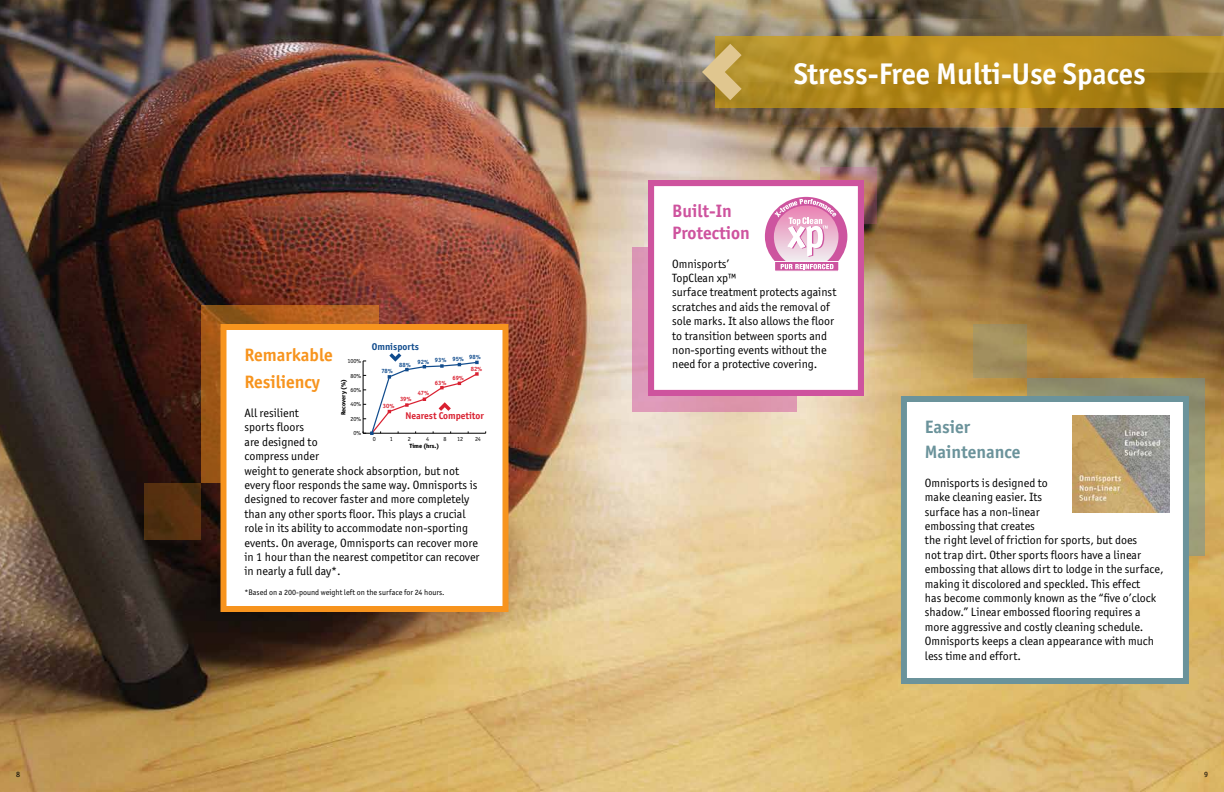
<style>
.page{position:relative;width:1224px;height:792px;background:#fff}
.page>*{position:absolute;margin:0;border:0;box-sizing:border-box;transform-origin:0 0}
.t1{font:700 30px "Officina San ITC";color:#fff}
.t2{font:700 18px/27.1px "Officina San ITC";color:#f7941e}
.t3{font:700 18px/21.6px "Officina San ITC";color:#ce539e}
.t4{font:700 18px/25px "Officina San ITC";color:#6b939b}
.t5{font:12px/14.4px "Officina San ITC";color:#000}
.t6{font:700 9.8px "Officina San ITC";color:#d92131}
.t7{font:700 9.8px "Officina San ITC";color:#114c8d}
.t8{font:8px "Officina San ITC";color:#000}
.t9{font:6.1px "Officina San ITC";color:#000}
.t10{font:800 6.1px "Officina San ITC";color:#000}
.t11{font:700 6.1px "Officina San ITC";color:#114c8d}
.t12{font:700 6.1px "Officina San ITC";color:#d92131}
</style>
<div class="page">
<img style="left:0;top:0;width:1224px;height:792px">
<svg style="left:202px;top:305px;width:177px;height:178px;background:#a35a1a"></svg>
<svg style="left:144px;top:483px;width:57px;height:57px;background:#542f0f"></svg>
<svg style="left:820px;top:167px;width:57px;height:57px"></svg>
<div style="left:1027px;top:378px;width:178px;height:178px;background:linear-gradient(to bottom,#8d8e6e,#a3a47e)"></div>
<div style="left:973px;top:324px;width:54px;height:54px;background:#a28f5e"></div>
<img style="left:662px;top:0;width:562px;height:162px">
<div style="left:224px;top:327px;width:282px;height:282px;background:#fff"></div>
<div style="left:220px;top:324px;width:288px;height:288px;border:6px solid #f7941e"></div>
<div style="left:904px;top:399px;width:282px;height:282px;background:#fff"></div>
<div style="left:901px;top:396px;width:288px;height:288px;border:6px solid #6b939b"></div>
<hr style="left:363px;top:433px;width:123px;height:1px;background:#000">
<svg style="left:363px;top:353px;width:116px;height:82px"></svg>
<svg style="left:716px;top:36px;width:508px;height:72px;background:#b58c1e"></svg>
<svg style="left:702px;top:44px;width:40px;height:56px;background:#b79f66"></svg>
<div style="left:632px;top:248px;width:164px;height:164px;background:linear-gradient(to right,#dd99b7,#dd95aa)"></div>
<div style="left:651px;top:183px;width:210px;height:210px;background:#fff"></div>
<div style="left:648px;top:180px;width:216px;height:216px;border:6px solid #ce539e"></div>
<svg style="left:765px;top:197px;width:82px;height:73px"></svg>
<img style="left:1072px;top:415px;width:98px;height:98px">
<p class="t7" style="left:372px;top:341px;width:49px">Omnisports</p>
<h2 class="t2" style="left:244px;top:341px;width:90px">Remarkable<br>Resiliency</h2>
<p class="t5" style="left:244px;top:406px;width:237px">All resilient<br>sports floors<br>are designed to<br>compress under<br>weight to generate shock absorption, but not every floor responds the same way. Omnisports is designed to recover faster and more completely than any other sports floor. This plays a crucial role in its ability to accommodate non-sporting events. On average, Omnisports can recover more in 1 hour than the nearest competitor can recover in nearly a full day*.</p>
<p class="t8" style="left:244px;top:587px;width:202px">*Based on a 200-pound weight left on the surface for 24 hours.</p>
<p class="t11" style="left:418px;top:356px;width:65px">92% 93% 95% 98%</p>
<p class="t9" style="left:348px;top:358px;width:15px">100%</p>
<p class="t11" style="left:399px;top:361px;width:13px">88%</p>
<p class="t12" style="left:471px;top:365px;width:13px">82%</p>
<p class="t11" style="left:382px;top:367px;width:13px">78%</p>
<p class="t9" style="left:350px;top:372px;width:12px">80%</p>
<p class="t12" style="left:452px;top:374px;width:13px">69%</p>
<p class="t10" style="left:340px;top:415px;width:38px;rotate:-90deg">Recovery (%)</p>
<p class="t12" style="left:435px;top:379px;width:13px">63%</p>
<p class="t9" style="left:350px;top:386px;width:12px">60%</p>
<p class="t12" style="left:418px;top:389px;width:13px">47%</p>
<p class="t12" style="left:400px;top:395px;width:13px">39%</p>
<p class="t9" style="left:350px;top:401px;width:12px">40%</p>
<p class="t12" style="left:383px;top:402px;width:13px">30%</p>
<p class="t6" style="left:406px;top:410px;width:80px">Nearest Competitor</p>
<p class="t9" style="left:350px;top:415px;width:12px">20%</p>
<p class="t9" style="left:353px;top:430px;width:9px">0%</p>
<p class="t9" style="left:373px;top:435px;width:5px">0</p>
<p class="t9" style="left:390px;top:435px;width:5px">1</p>
<p class="t9" style="left:408px;top:435px;width:5px">2</p>
<p class="t9" style="left:426px;top:435px;width:5px">4</p>
<p class="t9" style="left:443px;top:435px;width:5px">8</p>
<p class="t9" style="left:457px;top:435px;width:7px">12</p>
<p class="t9" style="left:475px;top:435px;width:7px">24</p>
<p class="t10" style="left:410px;top:442px;width:31px">Time (hrs.)</p>
<h1 class="t1" style="left:794px;top:55px;width:354px">Stress-Free Multi-Use Spaces</h1>
<h2 class="t3" style="left:672px;top:200px;width:79px">Built-In<br>Protection</h2>
<p class="t5" style="left:672px;top:256px;width:166px">Omnisports’<br>TopClean xp™<br>surface treatment protects against scratches and aids the removal of sole marks. It also allows the floor to transition between sports and non-sporting events without the need for a protective covering.</p>
<h2 class="t4" style="left:925px;top:414px;width:97px">Easier<br>Maintenance</h2>
<p class="t5" style="left:925px;top:475px;width:240px">Omnisports is designed to<br>make cleaning easier. Its<br>surface has a non-linear<br>embossing that creates<br>the right level of friction for sports, but does<br>not trap dirt. Other sports floors have a linear embossing that allows dirt to lodge in the surface, making it discolored and speckled. This effect<br>has become commonly known as the “five o’clock shadow.” Linear embossed flooring requires a more aggressive and costly cleaning schedule.<br>Omnisports keeps a clean appearance with much less time and effort.</p>
<p class="t8" style="left:16px;top:770px;width:5px">8</p>
<p class="t8" style="left:1204px;top:770px;width:5px">9</p>
</div>
